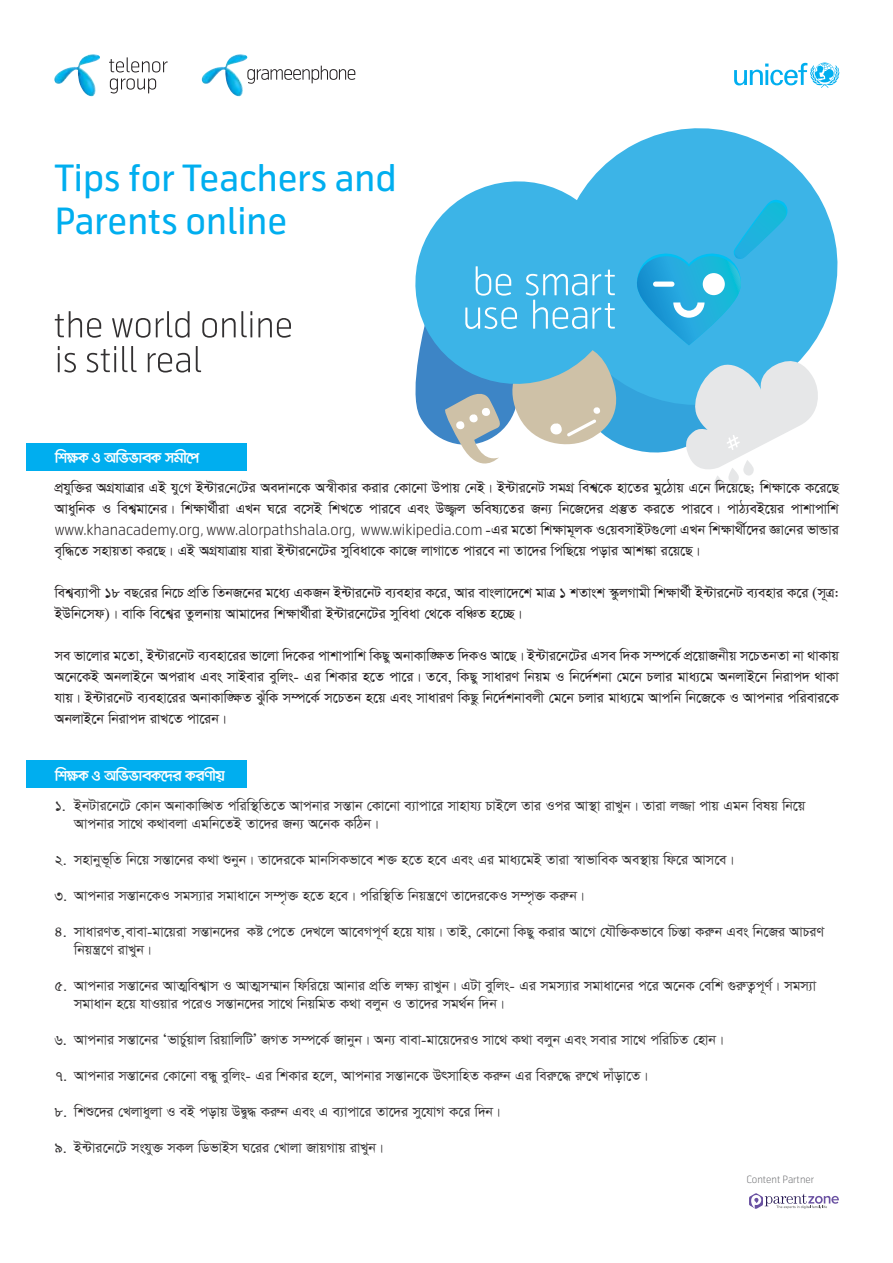
<style>
.page{position:relative;width:893px;height:1263px;background:#fff}
.page>*{position:absolute;margin:0;border:0;box-sizing:border-box;transform-origin:0 0}
.t1{font:36px/43px "Telenor";color:#00aeef}
.t2{font:700 18px "Kongsho MJ";color:#fff}
.t3{font:16.5px/18px "Sutonny MJ";color:#333132}
.t4{font:16.5px/21px "Sutonny MJ";color:#231f20}
.t5{font:300 15px "Telenor";color:#231f20}
.t6{font:300 10.05px "Telenor";color:#6d6e71}
.s1{font-family:"Sutonny MJ";font-weight:400;font-size:16.5px}
</style>
<div class="page">
<svg style="left:602px;top:128px;width:236px;height:203px;fill:#3cb4e7"></svg>
<svg style="left:465px;top:167px;width:168px;height:29px"></svg>
<svg style="left:415px;top:196px;width:406px;height:295px"></svg>
<svg style="left:734px;top:63px;width:105px;height:25px"></svg>
<img style="left:202px;top:54px;width:45px;height:43px">
<svg style="left:247px;top:66px;width:108px;height:18px"></svg>
<svg style="left:109px;top:57px;width:59px;height:15px"></svg>
<svg style="left:110px;top:78px;width:46px;height:15px"></svg>
<img style="left:54px;top:54px;width:46px;height:43px">
<svg style="left:749px;top:1193px;width:90px;height:16px"></svg>
<div style="left:26px;top:443px;width:221px;height:28px;background:#00aeef"></div>
<div style="left:26px;top:760px;width:221px;height:28px;background:#00aeef"></div>
<svg style="left:55px;top:311px;width:46px;height:27px"></svg>
<svg style="left:112px;top:318px;width:38px;height:20px"></svg>
<svg style="left:156px;top:311px;width:34px;height:27px"></svg>
<svg style="left:202px;top:311px;width:50px;height:27px"></svg>
<svg style="left:258px;top:318px;width:33px;height:20px"></svg>
<svg style="left:58px;top:346px;width:18px;height:26px"></svg>
<svg style="left:87px;top:346px;width:29px;height:26px"></svg>
<svg style="left:122px;top:346px;width:15px;height:26px"></svg>
<svg style="left:148px;top:353px;width:42px;height:19px"></svg>
<svg style="left:196px;top:346px;width:5px;height:26px"></svg>
<h1 class="t1" style="left:55px;top:158px;width:343px">Tips for Teachers and<br>Parents online</h1>
<p class="t2" style="left:55px;top:447px;width:145px">WK¶K I AWFFVEK MGX‡C</p>
<p class="t4" style="left:55px;top:478px;width:786px">CÖHYW³I AMÖHVÎVI GB HY†M B›UVI†B†UI AE`VB‡K A¯^XKVI KIVI †KV‡BV DCVQ †BB| B›UVI‡BU MGMÖWEK^‡K NV‡ZI GY‡VVQ G‡B W`‡Q‡Q; WK¶V‡K K‡I‡Q<br>AVAYWBK I WEK¦GV‡BI| WK¶V_©XIV GLB N‡I E‡MB WKL‡Z CVI‡E GES D¾¡J FWEL¨‡ZI RB¨ WB‡R‡`I CÖ¯‘Z KI‡Z CVI‡E| CVV¨EB‡QI CVKVCVWK</p>
<p class="t5" style="left:55px;top:521px;width:786px">www.khanacademy.org, www.alorpathshala.org, www.wikipedia.com <span class="s1">-GI G‡ZV WK¶VG~JK I†QEMVBU¸†JV GLB WKŸV_X©‡`I ÁV†BI FVÛVI</span></p>
<p class="t4" style="left:55px;top:541px;width:647px">E„W×‡Z MNVQZV KI‡Q| GB AMÖHVÎVQ HVIV B›UVI‡B‡UI MYWEAV‡K KV‡R JVMV‡Z CVI‡E BV ZV‡`I WCWQ‡Q COVI AVK¼V I‡Q‡Q|</p>
<p class="t4" style="left:55px;top:583px;width:786px">WEK¦E¨VCX 18 EQ†II WB‡P CÖWZ WZBR‡BI G‡A¨ GKRB B›UVI‡BU E¨ENVI K‡I, AVI EVSJV‡`‡K GVÎ 1 KZVSK ¯‹ZJMVGX WKŸV_©X B›UVI‡BU E¨ENVI K‡I (M~Î:<br>BDWB‡MD)| EVWK WE‡K¦I ZZJBVQ AVGV‡`I WKŸV_©XIV B›UVI‡B‡UI MYWEAV †_‡K EWÂZ N‡”Q|</p>
<p class="t4" style="left:55px;top:646px;width:786px;text-align:justify">ME FV‡JVI G‡ZV, B›UVI‡BU E¨ENV‡II FV‡JV W`‡KI CVKVCVWK WKQYABVKVW•ŸZ W`KI AV‡Q| B›UVI‡B‡UI GME W`K M¤Ú‡K© CÖ‡QVRBXQ M‡PZBZV BV _VKVQ A‡B‡KB ABJVB‡B ACIVA GES MVBEVI EYWJS- GI WKKVI N‡Z CV‡I| Z‡E, WKQYMVAVIY WBQG I WB‡`©KBV †G‡B PJVI GVA¨‡G ABJVB‡B WBIVC` _VKV HVQ| B›UVI‡BU E¨ENV‡II ABVKVW•ŸZ SZUWK M¤Ú‡K© M‡PZB N‡Q GES MVAVIY WKQZWB‡`©KBVEJX †G‡B PJVI GVA¨‡G AVCWB WB‡R‡K I AVCBVI CWIEVI‡K ABJVB‡B WBIVC` IVL‡Z CV‡IB|</p>
<p class="t2" style="left:55px;top:765px;width:171px">WK¶K I AWFFVEK‡`I KIYXQ</p>
<p class="t3" style="left:74px;top:797px;width:732px;text-indent:-19px">1. BBUVI‡B‡U †KVB ABVKVW•LZ CWIW¯’WZ‡Z AVCBVI MŠÍVB †KV‡BV E¨VCV‡I MVNVH¨ PVB‡J ZVI ICI AV¯’V IVLYB| ZVIV J¾V CVQ GGB WELQ WB‡Q<br>AVCBVI MV‡_ K_VEJV GGWB‡ZB ZV‡`I RB¨ A‡BK KWVB|</p>
<p class="t3" style="left:55px;top:851px;width:681px">2. MNVBYF~WZ WB‡Q MŠÍV‡BI K_V ÏBYB| ZV‡`I‡K GVBWMKFV‡E K³ N‡Z N‡E GES GI GVA¨‡GB ZVIV ¯^VFVWEK AE¯’VQ WD‡I AVM‡E|</p>
<p class="t3" style="left:55px;top:887px;width:531px">3. AVCBVI MŠÍVB‡KI MGM¨VI MGVAV‡B M¤Ú…³ N‡Z N‡E| CWIW¯’WZ WBQŠ¿‡Y ZV‡`I‡KI M¤Ú…³ KIÆB|</p>
<p class="t3" style="left:74px;top:923px;width:751px;text-indent:-19px">4. MVAVIYZ,EVEV-GV‡QIV MŠÍVB‡`I KÓ †C‡Z †`L‡J AV‡EMC~Y© N‡Q HVQ| ZVB, †KV‡BV WKQYKIVI AV‡M †HŠW³KFV‡E WPŠÍV KIÆB GES WB‡RI AVPIY<br>WBQŠ¿‡Y IVLYB|</p>
<p class="t3" style="left:74px;top:977px;width:743px;text-indent:-19px">5. AVCBVI MŠÍV‡BI AVZ¥WEK¦VM I AVZ¥M¤§VB WDWI‡Q AVBVI CÖWZ J¶¨ IVLYB| GUV EYWJS- GI MGM¨VI MGVAV‡BI C‡I A‡BK †EWK ¸IÆZ¡C~Y©| MGM¨V<br>MGVAVB N‡Q HVIQVI C‡II MŠÍVB‡`I MV‡_ WBQWGZ K_V EJYB I ZV‡`I MG_©B W`B|</p>
<p class="t3" style="left:55px;top:1031px;width:670px">6. AVCBVI MŠÍV‡BI ÔFVP©YQVJ WIQVWJWUÕ RMZ M¤Ú‡K© RVBYB| AB¨ EVEV-GV‡Q‡`II MV‡_ K_V EJYB GES MEVI MV‡_ CWIWPZ †NVB|</p>
<p class="t3" style="left:55px;top:1067px;width:595px">7. AVCBVI MŠÍV‡BI †KV‡BV EÜYEYWJS- GI WKKVI N‡J, AVCBVI MŠÍVB‡K DRMVWNZ KIÆB GI WEIÆ‡× IÆ‡L `VUOV‡Z|</p>
<p class="t3" style="left:55px;top:1103px;width:447px">8. WKÏ‡`I †LJVAYJV I EB COVQ DØY× KIÆB GES G E¨VCV‡I ZV‡`I MY‡HVM K‡I W`B|</p>
<p class="t3" style="left:55px;top:1139px;width:330px">9. B›UVI‡B‡U MSHY³ MKJ WWFVBM N‡II †LVJV RVQMVQ IVLYB|</p>
<p class="t6" style="left:747px;top:1174px;width:69px">Content Partner</p>
</div>
